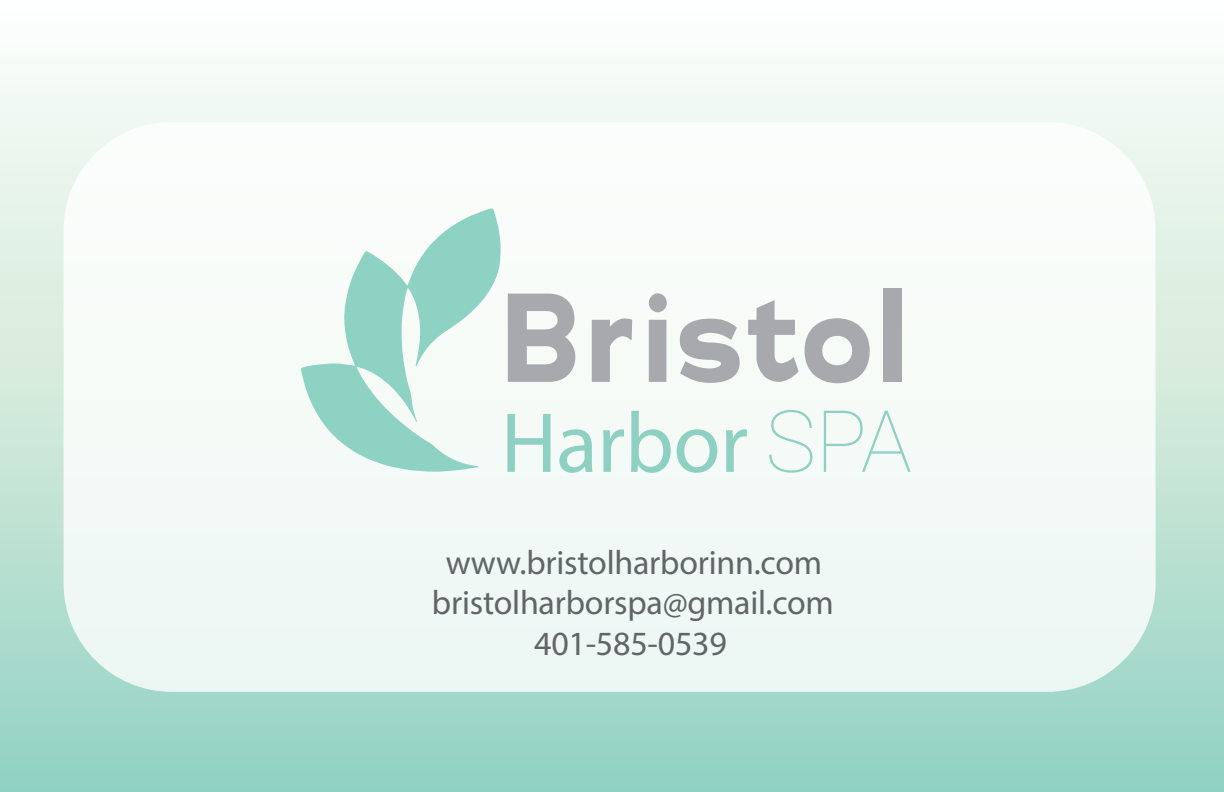
<style>
.page{position:relative;width:1224px;height:792px;background:#fff}
.page>*{position:absolute;margin:0;border:0;box-sizing:border-box;transform-origin:0 0}
.t1{font:700 126px "Adrianna";color:#a7a9ac}
.t2{font:86px "Myriad Pro";letter-spacing:-.005em;color:#8ed1c2}
.t3{font:34px/40.8px "Myriad Pro";letter-spacing:-.005em;color:#616566;text-align:center}
.s1{font-family:"Roboto";font-weight:100}
</style>
<div class="page">
<div style="left:0;top:0;width:1224px;height:792px;background:linear-gradient(to bottom,#fffffa,#98d3c1)"></div>
<div style="left:64px;top:122px;width:1092px;height:570px;background:#f5faf7;border-radius:108px"></div>
<svg style="left:301px;top:208px;width:200px;height:264px"></svg>
<h1 class="t1" style="left:501px;top:254px;width:409px">Bristol</h1>
<h1 class="t2" style="left:501px;top:390px;width:413px">Harbor <span class="s1">SPA</span></h1>
<h2 class="t3" style="left:432px;top:541px;width:403px">www.bristolharborinn.com bristolharborspa@gmail.com<br>401-585-0539</h2>
</div>
